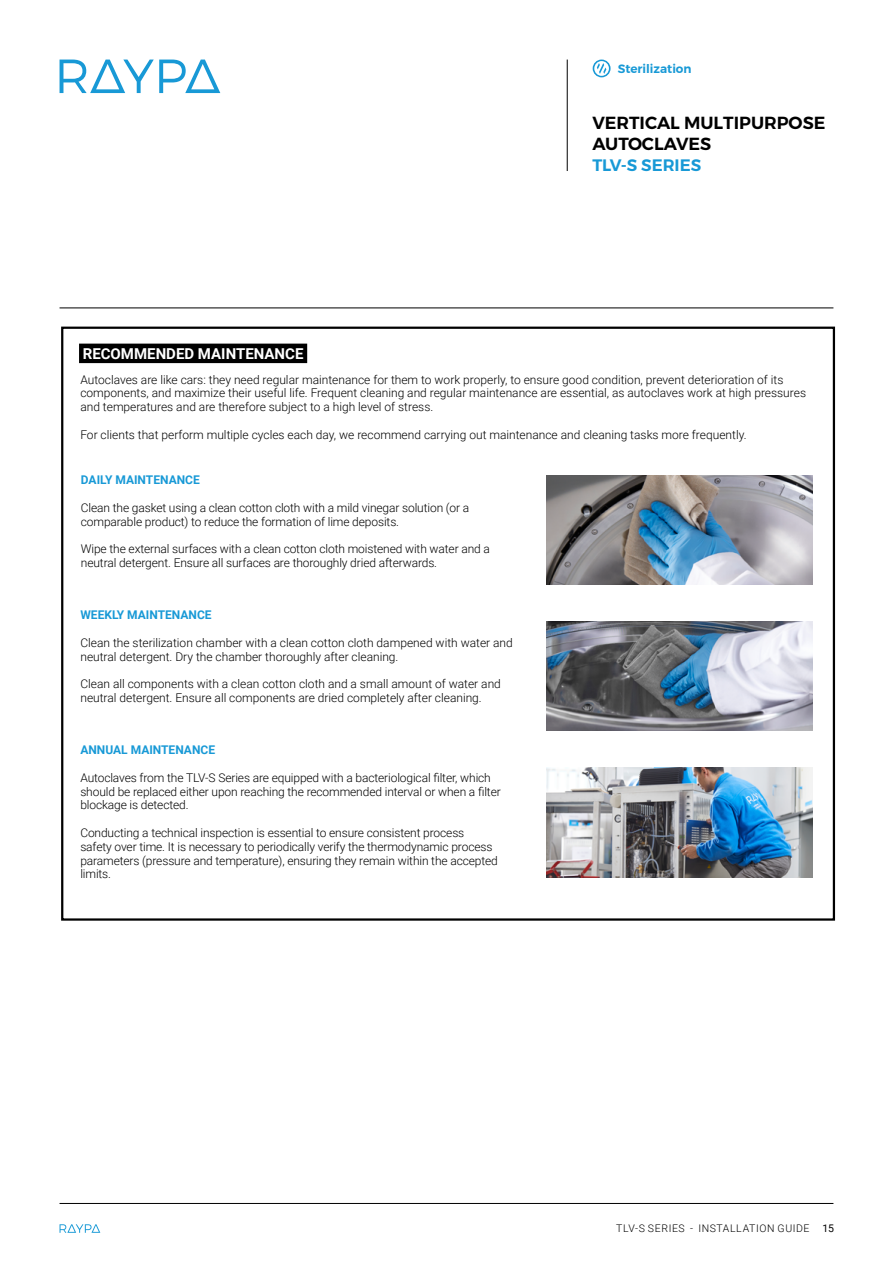
<style>
.page{position:relative;width:893px;height:1263px;background:#fff}
.page>*{position:absolute;margin:0;border:0;box-sizing:border-box;transform-origin:0 0}
.t1{font:600 17.4px/21px "Montserrat";color:#000}
.t2{font:600 16.5px "Montserrat";letter-spacing:-.005em;color:#1899d6}
.t3{font:700 15px "Roboto";color:#fff}
.t4{font:300 12px/13.8px "Roboto";letter-spacing:-.01em;color:#000}
.t5{font:700 12px "Roboto";color:#1899d6}
.t6{font:600 12px "Montserrat";color:#1899d6}
.t7{font:300 10.5px "Roboto";letter-spacing:.055em;color:#000}
.s1{font-weight:400}
</style>
<div class="page">
<hr style="left:60px;top:308px;width:773px;height:1px;background:#000">
<svg style="left:60px;top:1224px;width:40px;height:9px"></svg>
<hr style="left:60px;top:1203px;width:773px;height:1px;background:#000">
<hr style="left:567px;top:60px;width:1px;height:111px;background:#000">
<svg style="left:60px;top:60px;width:160px;height:33px"></svg>
<svg style="left:593px;top:60px;width:18px;height:17px"></svg>
<div style="left:79px;top:344px;width:228px;height:19px;background:#000"></div>
<img style="left:546px;top:475px;width:266px;height:110px">
<img style="left:547px;top:621px;width:266px;height:110px">
<img style="left:547px;top:768px;width:266px;height:109px">
<p class="t6" style="left:618px;top:59px;width:75px">Sterilization</p>
<p class="t3" style="left:83px;top:343px;width:222px">RECOMMENDED MAINTENANCE</p>
<h1 class="t1" style="left:592px;top:113px;width:235px">VERTICAL MULTIPURPOSE<br>AUTOCLAVES</h1>
<h2 class="t2" style="left:592px;top:152px;width:110px">TLV-S SERIES</h2>
<p class="t4" style="left:80px;top:372px;width:727px">Autoclaves are like cars: they need regular maintenance for them to work properly, to ensure good condition, prevent deterioration of its components, and maximize their useful life. Frequent cleaning and regular maintenance are essential, as autoclaves work at high pressures and temperatures and are therefore subject to a high level of stress.</p>
<p class="t4" style="left:80px;top:427px;width:668px">For clients that perform multiple cycles each day, we recommend carrying out maintenance and cleaning tasks more frequently.</p>
<p class="t5" style="left:81px;top:471px;width:120px">DAILY MAINTENANCE</p>
<p class="t4" style="left:81px;top:500px;width:390px">Clean the gasket using a clean cotton cloth with a mild vinegar solution (or a comparable product) to reduce the formation of lime deposits.</p>
<p class="t4" style="left:81px;top:542px;width:410px">Wipe the external surfaces with a clean cotton cloth moistened with water and a neutral detergent. Ensure all surfaces are thoroughly dried afterwards.</p>
<p class="t5" style="left:80px;top:606px;width:133px">WEEKLY MAINTENANCE</p>
<p class="t4" style="left:80px;top:635px;width:434px">Clean the sterilization chamber with a clean cotton cloth dampened with water and neutral detergent. Dry the chamber thoroughly after cleaning.</p>
<p class="t4" style="left:80px;top:677px;width:422px">Clean all components with a clean cotton cloth and a small amount of water and neutral detergent. Ensure all components are dried completely after cleaning.</p>
<p class="t5" style="left:80px;top:741px;width:136px">ANNUAL MAINTENANCE</p>
<p class="t4" style="left:80px;top:770px;width:422px">Autoclaves from the TLV-S Series are equipped with a bacteriological filter, which should be replaced either upon reaching the recommended interval or when a filter blockage is detected.</p>
<p class="t4" style="left:80px;top:825px;width:419px">Conducting a technical inspection is essential to ensure consistent process safety over time. It is necessary to periodically verify the thermodynamic process parameters (pressure and temperature), ensuring they remain within the accepted limits.</p>
<p class="t7" style="left:616px;top:1221px;width:219px">TLV-S SERIES - INSTALLATION GUIDE <span class="s1">15</span></p>
</div>
